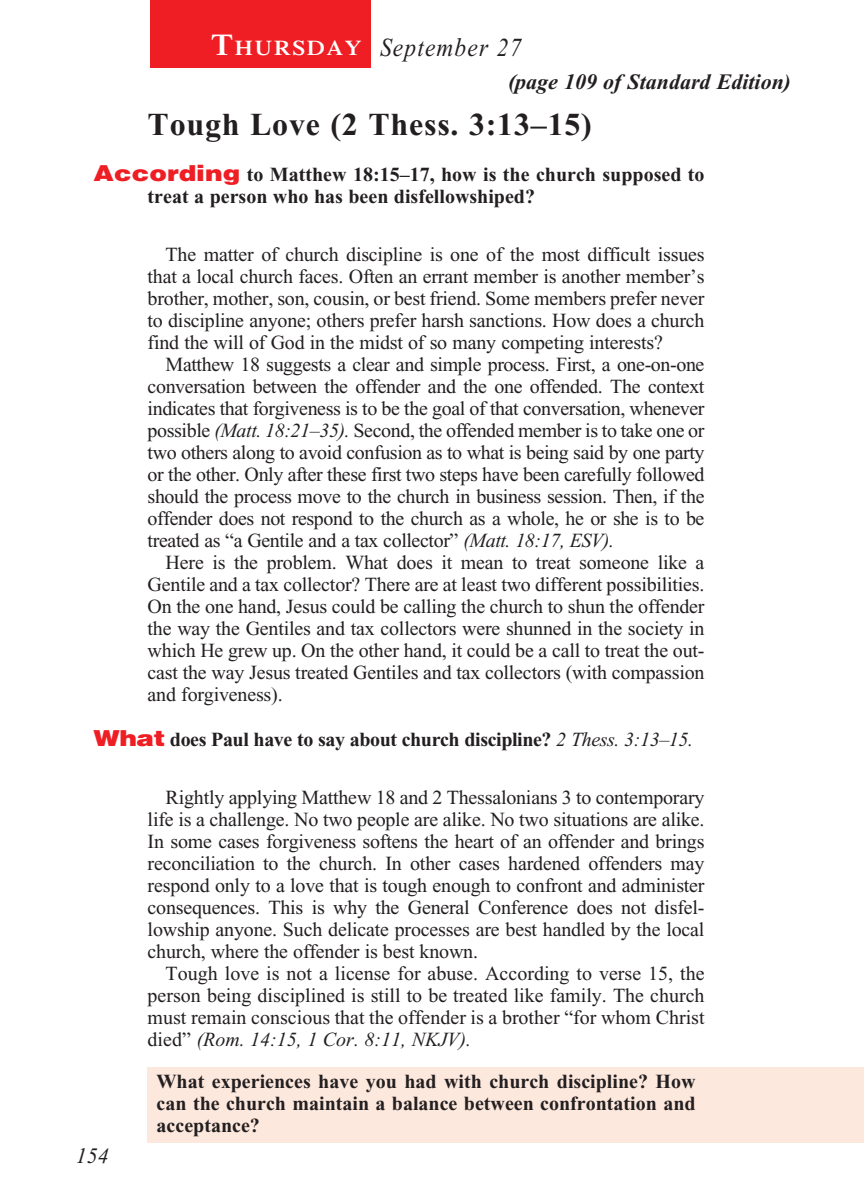
<style>
.page{position:relative;width:864px;height:1188px;background:#fff}
.page>*{position:absolute;margin:0;border:0;box-sizing:border-box;transform-origin:0 0}
.t1{font:700 32px "Times New Roman";letter-spacing:.025em;color:#231f20}
.t2{font:italic 26px "Times New Roman";letter-spacing:.05em;color:#231f20;scale:.9 1}
.t3{font:italic 700 22px "Times New Roman";color:#231f20}
.t4{font:italic 22px "Times New Roman";color:#231f20}
.t5{font:20px/22px "Times New Roman";letter-spacing:-.01em;color:#231f20;text-align:justify}
.t6{font:700 20px/22px "Times New Roman";color:#231f20}
.t7{font:700 20px "Times New Roman";letter-spacing:-.02em;color:#231f20}
.s1{font-family:"Times";font-weight:600;font-style:normal;font-size:30px;color:#fff}
.s2{font-family:"Times";font-weight:600;font-style:normal;font-size:21px;color:#fff}
.s3{font-family:"Helvetica";font-weight:900;font-size:22px;color:#ee1e24}
.s4{font-style:italic}
.s5{font-weight:400;font-style:italic}
</style>
<div class="page">
<div style="left:147px;top:1067px;width:717px;height:75px;background:#fde8dd"></div>
<div style="left:151px;top:0;width:220px;height:68px;background:#ee1e24"></div>
<h2 class="t2" style="left:211px;top:34px;width:346px"><span class="s1">T</span><span class="s2">HURSDAY</span> September 27</h2>
<p class="t3" style="left:508px;top:69px;width:285px">(page 109 of Standard Edition)</p>
<h1 class="t1" style="left:148px;top:106px;width:446px">Tough Love (2 Thess. 3:13–15)</h1>
<p class="t6" style="left:148px;top:164px;width:558px;text-indent:-54px"><span class="s3">According</span> to Matthew 18:15–17, how is the church supposed to treat a person who has been disfellowshiped?</p>
<p class="t5" style="left:148px;top:244px;width:558px;text-indent:18px">The matter of church discipline is one of the most difficult issues that a local church faces. Often an errant member is another member’s brother, mother, son, cousin, or best friend. Some members prefer never to discipline anyone; others prefer harsh sanctions. How does a church find the will of God in the midst of so many competing interests?</p>
<p class="t5" style="left:148px;top:354px;width:558px;text-indent:18px">Matthew 18 suggests a clear and simple process. First, a one-on-one conversation between the offender and the one offended. The context indicates that forgiveness is to be the goal of that conversation, whenever possible <span class="s4">(Matt. 18:21–35).</span> Second, the offended member is to take one or two others along to avoid confusion as to what is being said by one party or the other. Only after these first two steps have been carefully followed should the process move to the church in business session. Then, if the offender does not respond to the church as a whole, he or she is to be treated as “a Gentile and a tax collector” <span class="s4">(Matt. 18:17, ESV).</span></p>
<p class="t5" style="left:148px;top:552px;width:558px;text-indent:18px">Here is the problem. What does it mean to treat someone like a Gentile and a tax collector? There are at least two different possibilities.<br>On the one hand, Jesus could be calling the church to shun the offender the way the Gentiles and tax collectors were shunned in the society in which He grew up. On the other hand, it could be a call to treat the out&shy;cast the way Jesus treated Gentiles and tax collectors (with compassion and forgiveness).</p>
<p class="t7" style="left:94px;top:728px;width:601px"><span class="s3">What</span> does Paul have to say about church discipline? <span class="s5">2 Thess. 3:13–15.</span></p>
<p class="t5" style="left:148px;top:786px;width:558px;text-indent:18px">Rightly applying Matthew 18 and 2 Thessalonians 3 to contemporary life is a challenge. No two people are alike. No two situations are alike.<br>In some cases forgiveness softens the heart of an offender and brings reconciliation to the church. In other cases hardened offenders may respond only to a love that is tough enough to confront and administer consequences. This is why the General Conference does not disfel&shy;lowship anyone. Such delicate processes are best handled by the local church, where the offender is best known.</p>
<p class="t5" style="left:148px;top:962px;width:558px;text-indent:18px">Tough love is not a license for abuse. According to verse 15, the person being disciplined is still to be treated like family. The church must remain conscious that the offender is a brother “for whom Christ died” <span class="s4">(Rom. 14:15, 1 Cor. 8:11, NKJV).</span></p>
<p class="t6" style="left:157px;top:1070px;width:540px;text-align:justify">What experiences have you had with church discipline? How can the church maintain a balance between confrontation and acceptance?</p>
<p class="t4" style="left:76px;top:1144px;width:34px">154</p>
</div>
